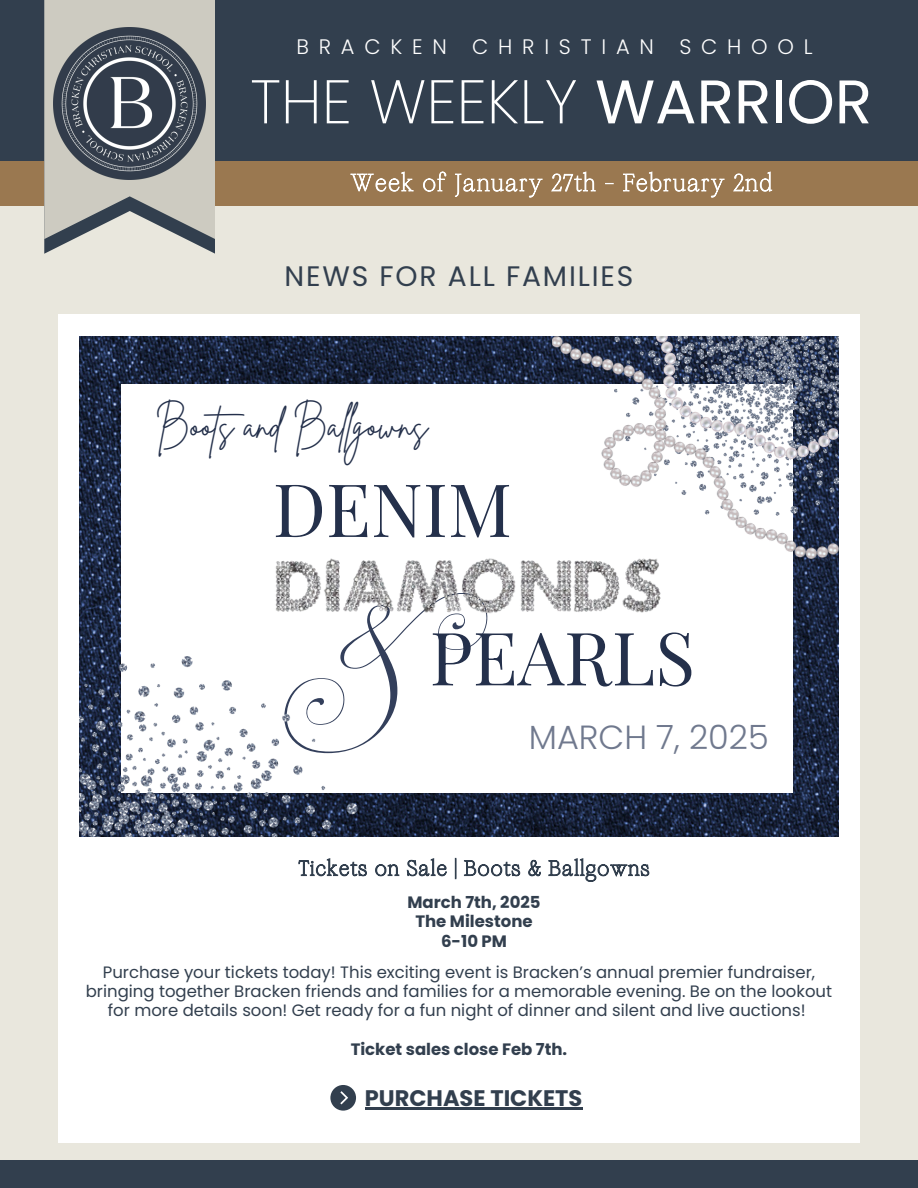
<style>
.page{position:relative;width:918px;height:1188px;background:#e9e7dd}
.page>*{position:absolute;margin:0;border:0;box-sizing:border-box;transform-origin:0 0}
.t1{font:195.3px "Parfumerie Script Decorative";color:#333f5b}
.t2{font:73.65px "Playfair Display";color:#24304b}
.t3{font:200 61.5px "Poppins";color:#fff}
.t4{font:36.15px "Brittany Signature";color:#24304b}
.t5{font:300 33.45px "Poppins";color:#70798e}
.t6{font:28.2px "Poppins";letter-spacing:.065em;color:#323f4e}
.t7{font:700 22.5px "Poppins";color:#323f4e}
.t8{font:300 21px "Poppins";letter-spacing:.465em;color:#fff}
.t9{font:16.5px/19.2px "Poppins";color:#323f4e;text-align:center}
.t10{font:700 16.5px "Poppins";color:#323f4e}
.s1{font-weight:400}
</style>
<div class="page">
<div style="left:0;top:0;width:918px;height:184px;background:#323f4e"></div>
<div style="left:0;top:161px;width:918px;height:45px;background:#9a7850"></div>
<svg style="left:44px;top:0;width:171px;height:254px"></svg>
<img style="left:54px;top:27px;width:152px;height:152px">
<div style="left:0;top:1160px;width:918px;height:28px;background:#323f4e"></div>
<div style="left:58px;top:314px;width:802px;height:829px;background:#fff"></div>
<svg style="left:330px;top:1085px;width:26px;height:26px"></svg>
<svg style="left:350px;top:171px;width:423px;height:27px"></svg>
<svg style="left:298px;top:857px;width:352px;height:25px"></svg>
<img style="left:80px;top:337px;width:758px;height:499px">
<div style="left:122px;top:385px;width:671px;height:408px;background:#fff"></div>
<img style="left:552px;top:337px;width:286px;height:221px">
<img style="left:275px;top:537px;width:417px;height:77px">
<img style="left:657px;top:336px;width:181px;height:123px">
<img style="left:80px;top:656px;width:289px;height:180px">
<hr style="left:365px;top:1107px;width:217px;height:3px;background:#323f4e">
<h2 class="t8" style="left:296px;top:32px;width:518px">BRACKEN CHRISTIAN SCHOOL</h2>
<p class="t3" style="left:250px;top:59px;width:623px">THE WEEKLY <span class="s1">WARRIOR</span></p>
<p class="t6" style="left:285px;top:257px;width:350px">NEWS FOR ALL FAMILIES</p>
<h1 class="t4" style="left:155px;top:401px;width:274px">Boots and Bal gowns</h1>
<h1 class="t2" style="left:273px;top:457px;width:241px">DENIM</h1>
<p class="t1" style="left:333px;top:520px;width:132px">&amp;</p>
<p class="t2" style="left:430px;top:606px;width:267px">PEARLS</p>
<h3 class="t5" style="left:529px;top:714px;width:241px">MARCH 7, 2025</h3>
<p class="t10" style="left:408px;top:891px;width:135px">March 7th, 2025</p>
<p class="t10" style="left:415px;top:910px;width:119px">The Milestone</p>
<p class="t10" style="left:441px;top:929px;width:67px">6-10 PM</p>
<p class="t9" style="left:86px;top:963px;width:748px">Purchase your tickets today! This exciting event is Bracken’s annual premier fundraiser, bringing together Bracken friends and families for a memorable evening. Be on the lookout for more details soon! Get ready for a fun night of dinner and silent and live auctions!</p>
<p class="t10" style="left:351px;top:1037px;width:218px">Ticket sales close Feb 7th.</p>
<p class="t7" style="left:365px;top:1083px;width:219px">PURCHASE TICKETS</p>
</div>
